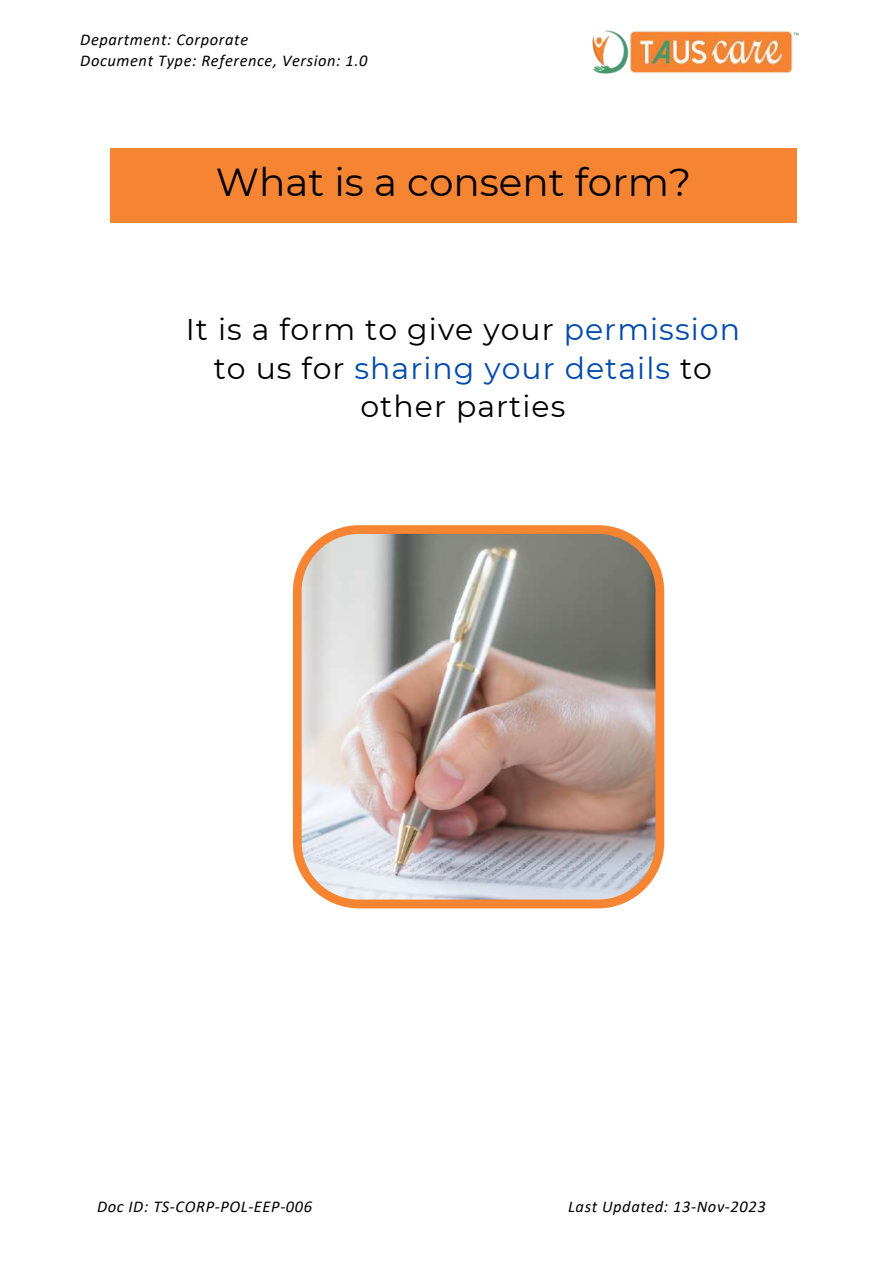
<style>
.page{position:relative;width:893px;height:1264px;background:#fff}
.page>*{position:absolute;margin:0;border:0;box-sizing:border-box;transform-origin:0 0}
.t1{font:39px "Montserrat";color:#000}
.t2{font:30px/38.2px "Montserrat";letter-spacing:.035em;color:#000;text-align:center}
.t3{font:italic 16.5px/21.3px "Calibri";letter-spacing:.035em;color:#000}
.s1{color:#004aad}
</style>
<div class="page">
<div style="left:111px;top:149px;width:685px;height:74px;background:#f58533"></div>
<img style="left:592px;top:30px;width:207px;height:44px">
<img style="left:293px;top:525px;width:371px;height:383px">
<p class="t3" style="left:80px;top:30px;width:288px">Department: Corporate<br>Document Type: Reference, Version: 1.0</p>
<h1 class="t1" style="left:216px;top:158px;width:477px">What is a consent form?</h1>
<h2 class="t2" style="left:186px;top:310px;width:555px">It is a form to give your <span class="s1">permission </span>to us for <span class="s1">sharing your details</span> to other parties</h2>
<p class="t3" style="left:97px;top:1197px;width:216px">Doc ID: TS-CORP-POL-EEP-006</p>
<p class="t3" style="left:568px;top:1197px;width:199px">Last Updated: 13-Nov-2023</p>
</div>
